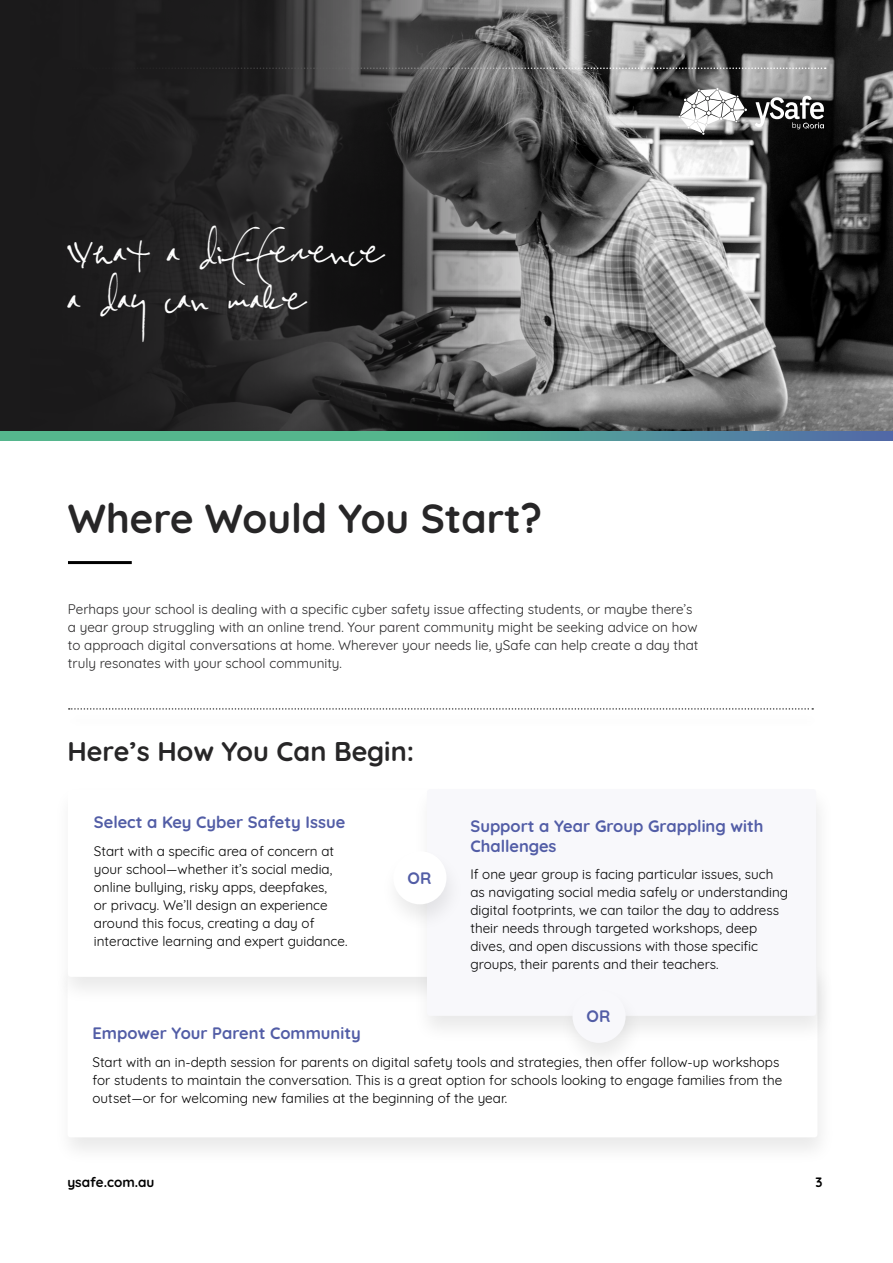
<style>
.page{position:relative;width:893px;height:1263px;background:#fff}
.page>*{position:absolute;margin:0;border:0;box-sizing:border-box;transform-origin:0 0}
.t1{font:700 40.5px "Quicksand";color:#272627}
.t2{font:700 27px "Quicksand";color:#272627}
.t3{font:25.5px/46.5px "Pea Just Gramma's Font";color:#fff}
.t4{font:700 16.5px/19.5px "Quicksand";color:#525da6}
.t5{font:13.5px/18px "Quicksand";color:#000}
.t6{font:13.5px/18px "Quicksand";color:#272627}
.t7{font:700 13.5px "Quicksand";color:#000}
</style>
<div class="page">
<div style="left:53px;top:961px;width:784px;height:205px;background:#f8f8f8"></div>
<div style="left:68px;top:966px;width:749px;height:171px;background:#fff;border-radius:3px"></div>
<div style="left:53px;top:784px;width:411px;height:221px;background:#000;opacity:.09"></div>
<div style="left:68px;top:789px;width:377px;height:188px;background:#fff;border-radius:3px"></div>
<div style="left:413px;top:784px;width:422px;height:260px;background:#000;opacity:.09"></div>
<div style="left:427px;top:789px;width:389px;height:227px;background:#f8f8fb;border-radius:3px"></div>
<img style="left:753px;top:0;width:140px;height:431px">
<svg style="left:753px;top:67px;width:73px;height:2px"></svg>
<svg style="left:69px;top:708px;width:744px;height:2px"></svg>
<hr style="left:68px;top:561px;width:64px;height:3px;background:#000">
<svg style="left:0;top:0;width:753px;height:431px;background:#494949"></svg>
<svg style="left:0;top:431px;width:893px;height:10px;background:#53a295"></svg>
<div style="left:379px;top:846px;width:86px;height:86px;background:#000;opacity:.09"></div>
<div style="left:393px;top:851px;width:53px;height:53px;background:#fff;border-radius:50%"></div>
<div style="left:559px;top:985px;width:85px;height:86px;background:#000;opacity:.09"></div>
<div style="left:572px;top:990px;width:54px;height:53px;background:#f8f8fb;border-radius:50%"></div>
<svg style="left:755px;top:96px;width:69px;height:33px"></svg>
<svg style="left:679px;top:88px;width:68px;height:47px"></svg>
<h3 class="t3" style="left:68px;top:231px;width:317px">What a difference a day can make</h3>
<h1 class="t1" style="left:68px;top:485px;width:476px">Where Would You Start?</h1>
<p class="t6" style="left:68px;top:599px;width:632px">Perhaps your school is dealing with a specific cyber safety issue affecting students, or maybe there’s a year group struggling with an online trend. Your parent community might be seeking advice on how to approach digital conversations at home. Wherever your needs lie, ySafe can help create a day that truly resonates with your school community.</p>
<h2 class="t2" style="left:68px;top:729px;width:348px">Here’s How You Can Begin:</h2>
<p class="t4" style="left:94px;top:811px;width:253px">Select a Key Cyber Safety Issue</p>
<p class="t5" style="left:94px;top:841px;width:255px">Start with a specific area of concern at your school—whether it’s social media, online bullying, risky apps, deepfakes,<br>or privacy. We’ll design an experience around this focus, creating a day of interactive learning and expert guidance.</p>
<p class="t4" style="left:407px;top:867px;width:25px">OR</p>
<p class="t4" style="left:470px;top:815px;width:295px">Support a Year Group Grappling with<br>Challenges</p>
<p class="t5" style="left:470px;top:864px;width:319px">If one year group is facing particular issues, such as navigating social media safely or understanding digital footprints, we can tailor the day to address their needs through targeted workshops, deep dives, and open discussions with those specific groups, their parents and their teachers.</p>
<p class="t4" style="left:587px;top:1005px;width:25px">OR</p>
<p class="t4" style="left:92px;top:1022px;width:270px">Empower Your Parent Community</p>
<p class="t5" style="left:92px;top:1052px;width:691px">Start with an in-depth session for parents on digital safety tools and strategies, then offer follow-up workshops for students to maintain the conversation. This is a great option for schools looking to engage families from the outset—or for welcoming new families at the beginning of the year.</p>
<p class="t7" style="left:68px;top:1170px;width:88px">ysafe.com.au</p>
<p class="t7" style="left:815px;top:1170px;width:9px">3</p>
</div>
